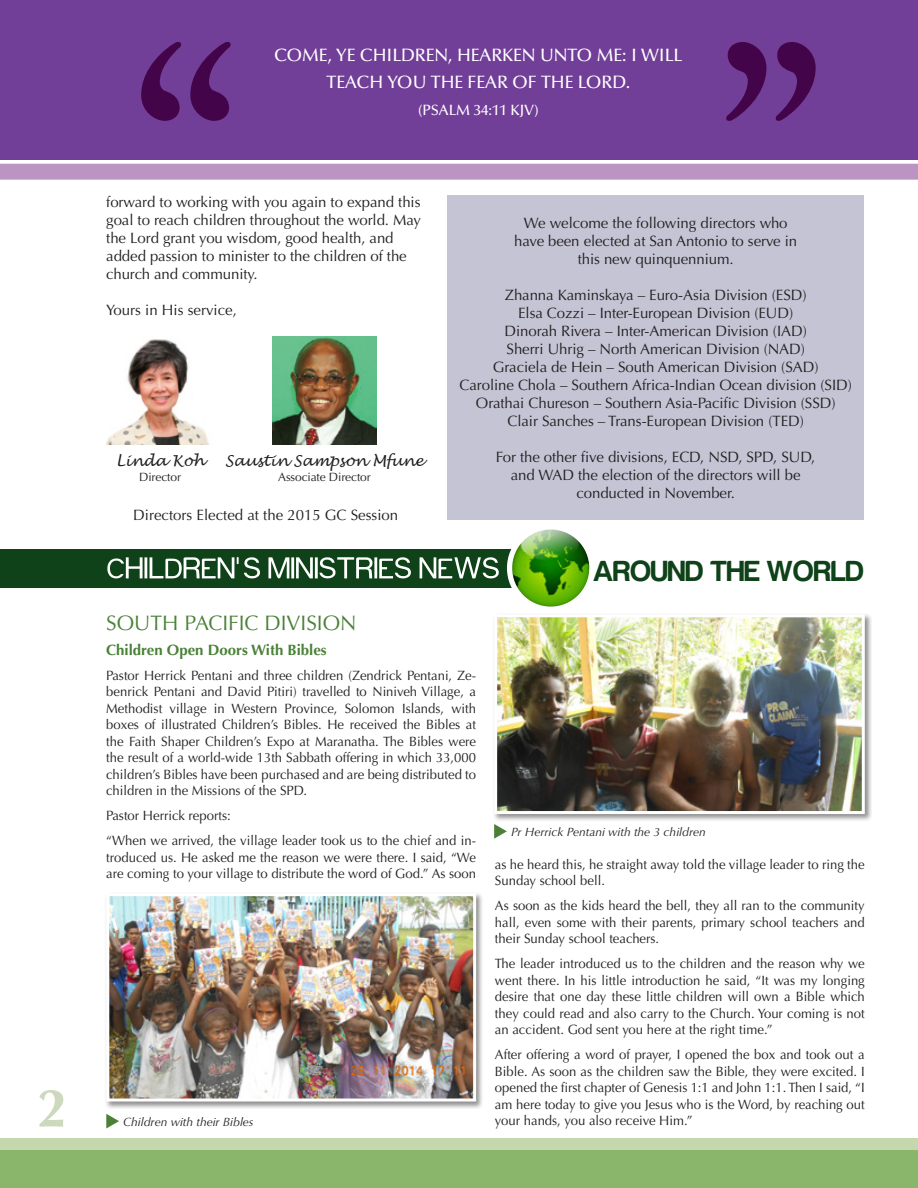
<style>
.page{position:relative;width:918px;height:1188px;background:#fff}
.page>*{position:absolute;margin:0;border:0;box-sizing:border-box;transform-origin:0 0}
.t1{font:700 54px "Optima LT Std";color:#cdd9bd}
.t2{font:700 30px "Harabara";color:#0f4219}
.t3{font:21px "Optima LT";color:#4a8137}
.t4{font:500 18px/27px "Optima LT Std";letter-spacing:-.005em;color:#fff;text-align:center}
.t5{font:15px/18px "Optima LT";letter-spacing:-.005em;color:#231f20;text-align:center}
.t6{font:700 15px "Optima LT Std";color:#4a8137}
.t7{font:italic 15px "Lucida Handwriting";letter-spacing:-.005em;color:#231f20}
.t8{font:500 15px "Optima LT Std";letter-spacing:-.005em;color:#fff}
.t9{font:13.5px/16.5px "Optima LT";color:#231f20;text-align:justify}
.t10{font:italic 12px "Optima LT Std";color:#231f20}
.t11{font:12px "Optima LT";letter-spacing:-.01em;color:#231f20}
</style>
<div class="page">
<div style="left:0;top:0;width:918px;height:159px;background:#713e98"></div>
<div style="left:0;top:164px;width:918px;height:16px;background:#bc94c4"></div>
<div style="left:0;top:1145px;width:918px;height:43px;background:#8ab66b"></div>
<div style="left:0;top:1139px;width:918px;height:11px;background:#c5d7ad"></div>
<div style="left:447px;top:196px;width:417px;height:324px;background:#c5c4d5"></div>
<svg style="left:141px;top:42px;width:90px;height:79px"></svg>
<svg style="left:726px;top:42px;width:90px;height:79px"></svg>
<div style="left:0;top:549px;width:529px;height:38px;background:#0f4219"></div>
<img style="left:510px;top:527px;width:82px;height:82px;border-radius:41px">
<div style="left:507px;top:524px;width:87px;height:88px;border:5px solid #fff;border-radius:50%"></div>
<svg style="left:107px;top:557px;width:392px;height:21px"></svg>
<img style="left:106px;top:339px;width:103px;height:105px">
<img style="left:273px;top:336px;width:103px;height:108px">
<div style="left:105px;top:891px;width:379px;height:218px;background:#231f20;opacity:.5"></div>
<img style="left:110px;top:897px;width:362px;height:201px">
<div style="left:106px;top:893px;width:370px;height:209px;border:3px solid #fff"></div>
<div style="left:492px;top:613px;width:380px;height:209px;background:#231f20;opacity:.5"></div>
<img style="left:498px;top:618px;width:363px;height:192px">
<div style="left:494px;top:614px;width:371px;height:200px;border:3px solid #fff"></div>
<svg style="left:106px;top:1114px;width:13px;height:15px"></svg>
<svg style="left:494px;top:824px;width:13px;height:15px"></svg>
<p class="t1" style="left:37px;top:1077px;width:32px">2</p>
<p class="t4" style="left:274px;top:42px;width:410px">COME, YE CHILDREN, HEARKEN UNTO ME: I WILL<br>TEACH YOU THE FEAR OF THE LORD.</p>
<p class="t8" style="left:418px;top:102px;width:123px">(PSALM 34:11 KJV)</p>
<p class="t5" style="left:106px;top:193px;width:316px;text-align:left">forward to working with you again to expand this goal to reach children throughout the world. May the Lord grant you wisdom, good health, and added passion to minister to the children of the church and community.</p>
<p class="t5" style="left:106px;top:301px;width:132px">Yours in His service,</p>
<p class="t7" style="left:116px;top:452px;width:90px">Linda Koh</p>
<p class="t7" style="left:225px;top:452px;width:200px">Saustin Sampson Mfune</p>
<p class="t11" style="left:139px;top:470px;width:43px">Director</p>
<p class="t11" style="left:278px;top:470px;width:94px">Associate Director</p>
<p class="t5" style="left:133px;top:506px;width:267px">Directors Elected at the 2015 GC Session</p>
<p class="t5" style="left:514px;top:214px;width:285px">We welcome the following directors who have been elected at San Antonio to serve in this new quinquennium.</p>
<p class="t5" style="left:505px;top:286px;width:303px">Zhanna Kaminskaya – Euro-Asia Division (ESD)</p>
<p class="t5" style="left:518px;top:304px;width:277px">Elsa Cozzi – Inter-European Division (EUD)</p>
<p class="t5" style="left:505px;top:322px;width:304px">Dinorah Rivera – Inter-American Division (IAD)</p>
<p class="t5" style="left:507px;top:340px;width:300px">Sherri Uhrig – North American Division (NAD)</p>
<p class="t5" style="left:493px;top:358px;width:327px">Graciela de Hein – South American Division (SAD)</p>
<p class="t5" style="left:460px;top:376px;width:394px">Caroline Chola – Southern Africa-Indian Ocean division (SID)</p>
<p class="t5" style="left:476px;top:394px;width:361px">Orathai Chureson – Southern Asia-Pacific Division (SSD)</p>
<p class="t5" style="left:508px;top:412px;width:298px">Clair Sanches – Trans-European Division (TED)</p>
<p class="t5" style="left:496px;top:448px;width:321px">For the other five divisions, ECD, NSD, SPD, SUD, and WAD the election of the directors will be conducted in November.</p>
<p class="t2" style="left:593px;top:555px;width:272px">AROUND THE WORLD</p>
<p class="t3" style="left:106px;top:610px;width:252px">SOUTH PACIFIC DIVISION</p>
<p class="t6" style="left:106px;top:641px;width:222px">Children Open Doors With Bibles</p>
<p class="t9" style="left:106px;top:667px;width:371px">Pastor Herrick Pentani and three children (Zendrick Pentani, Ze&shy;benrick Pentani and David Pitiri) travelled to Niniveh Village, a Methodist village in Western Province, Solomon Islands, with boxes of illustrated Children’s Bibles. He received the Bibles at the Faith Shaper Children’s Expo at Maranatha. The Bibles were the result of a world-wide 13th Sabbath offering in which 33,000 children’s Bibles have been purchased and are being distributed to children in the Missions of the SPD.</p>
<p class="t9" style="left:106px;top:808px;width:126px">Pastor Herrick reports:</p>
<p class="t9" style="left:106px;top:833px;width:371px">“When we arrived, the village leader took us to the chief and in&shy;troduced us. He asked me the reason we were there. I said, “We are coming to your village to distribute the word of God.” As soon</p>
<p class="t10" style="left:511px;top:825px;width:196px">Pr Herrick Pentani with the 3 children</p>
<p class="t9" style="left:495px;top:856px;width:371px">as he heard this, he straight away told the village leader to ring the<br>Sunday school bell.</p>
<p class="t9" style="left:495px;top:898px;width:371px">As soon as the kids heard the bell, they all ran to the community hall, even some with their parents, primary school teachers and their Sunday school teachers.</p>
<p class="t9" style="left:495px;top:956px;width:371px">The leader introduced us to the children and the reason why we went there. In his little introduction he said, “It was my longing desire that one day these little children will own a Bible which they could read and also carry to the Church. Your coming is not an accident. God sent you here at the right time.”</p>
<p class="t9" style="left:495px;top:1047px;width:371px">After offering a word of prayer, I opened the box and took out a Bible. As soon as the children saw the Bible, they were excited. I opened the first chapter of Genesis 1:1 and John 1:1. Then I said, “I am here today to give you Jesus who is the Word, by reaching out</p>
<p class="t10" style="left:123px;top:1114px;width:132px">Children with their Bibles</p>
<p class="t9" style="left:495px;top:1113px;width:199px">your hands, you also receive Him.”</p>
</div>
